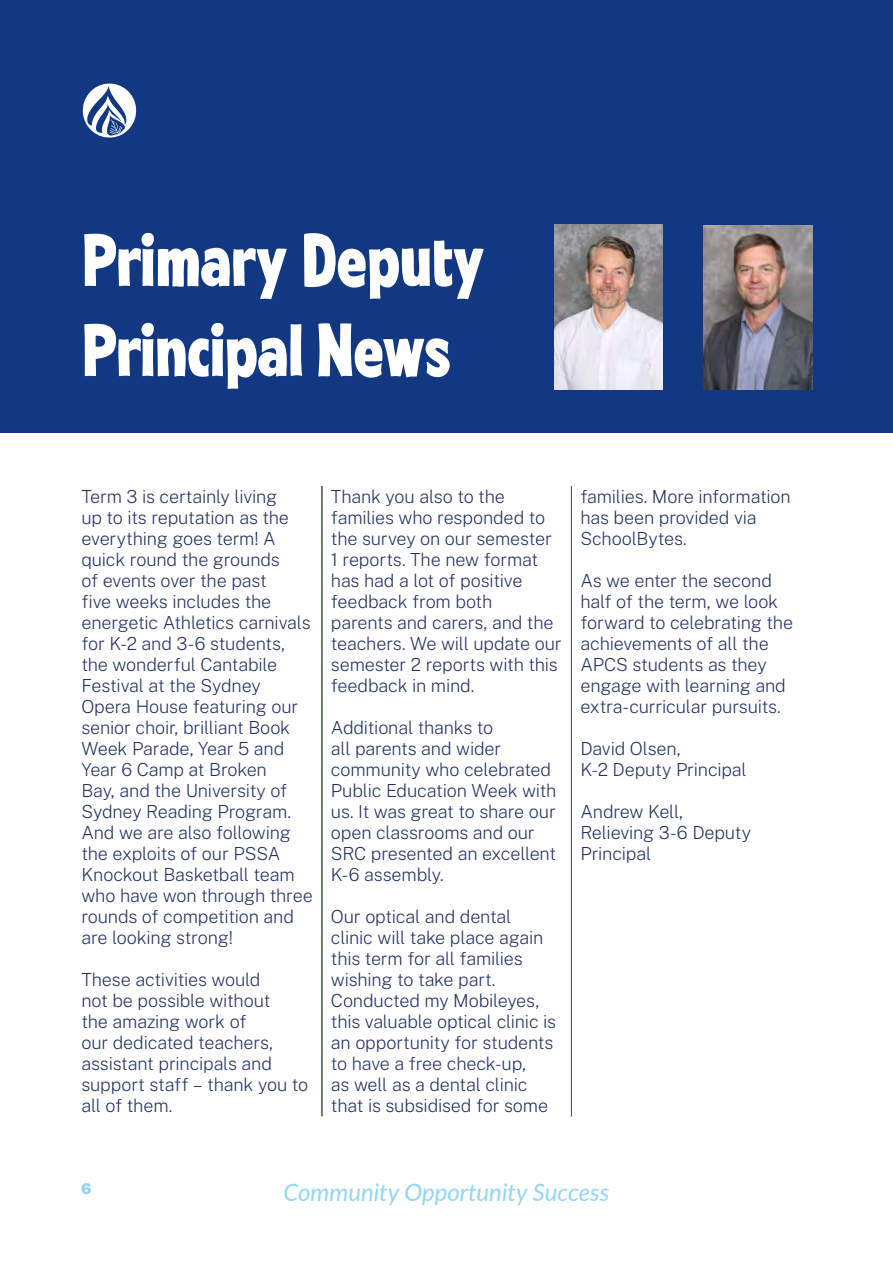
<style>
.page{position:relative;width:893px;height:1263px;background:#fff}
.page>*{position:absolute;margin:0;border:0;box-sizing:border-box;transform-origin:0 0}
.t1{font:75px/90px "Pesto Fresco";letter-spacing:-.03em;color:#fff}
.t2{font:italic 24px "Lato";color:#90d7f5}
.TXT{font:200 18px/21px "Public Sans";letter-spacing:-.01em;color:#1f2f5f}
.t3{font:900 15px "Public Sans";color:#92d6f3}
.s1{color:#92d6f3}
</style>
<div class="page">
<div style="left:0;top:0;width:893px;height:432px;background:#113880"></div>
<svg style="left:82px;top:83px;width:55px;height:55px"></svg>
<img style="left:704px;top:226px;width:108px;height:163px">
<img style="left:554px;top:225px;width:109px;height:164px">
<hr style="left:322px;top:486px;width:1px;height:630px;background:#3d563e">
<hr style="left:571px;top:486px;width:1px;height:630px;background:#3d563e">
<p class="t1" style="left:81px;top:213px;width:407px">Primary Deputy<br>Principal News</p>
<p class="TXT" style="left:81px;top:485px;width:233px">Term 3 is certainly living<br>up to its reputation as the everything goes term! A quick round the grounds<br>of events over the past<br>five weeks includes the energetic Athletics carnivals for K-2 and 3-6 students, the wonderful Cantabile<br>Festival at the Sydney<br>Opera House featuring our senior choir, brilliant Book<br>Week Parade, Year 5 and<br>Year 6 Camp at Broken<br>Bay, and the University of<br>Sydney Reading Program.<br>And we are also following the exploits of our PSSA<br>Knockout Basketball team who have won through three rounds of competition and are looking strong!</p>
<p class="TXT" style="left:81px;top:969px;width:228px">These activities would<br>not be possible without<br>the amazing work of<br>our dedicated teachers, assistant principals and support staff – thank you to all of them.</p>
<p class="TXT" style="left:331px;top:485px;width:232px">Thank you also to the families who responded to the survey on our semester<br>1 reports. The new format has had a lot of positive feedback from both<br>parents and carers, and the teachers. We will update our semester 2 reports with this feedback in mind.</p>
<p class="TXT" style="left:331px;top:716px;width:227px">Additional thanks to<br>all parents and wider community who celebrated<br>Public Education Week with us. It was great to share our open classrooms and our<br>SRC presented an excellent<br>K-6 assembly.</p>
<p class="TXT" style="left:331px;top:905px;width:227px">Our optical and dental clinic will take place again this term for all families wishing to take part.<br>Conducted my Mobileyes, this valuable optical clinic is an opportunity for students to have a free check-up,<br>as well as a dental clinic that is subsidised for some</p>
<p class="TXT" style="left:580px;top:486px;width:212px">families. More information has been provided via<br>SchoolBytes.</p>
<p class="TXT" style="left:580px;top:570px;width:214px">As we enter the second half of the term, we look forward to celebrating the achievements of all the<br>APCS students as they engage with learning and extra-curricular pursuits.</p>
<p class="TXT" style="left:580px;top:738px;width:102px">David Olsen,</p>
<p class="TXT" style="left:580px;top:759px;width:168px">K-2 Deputy Principal</p>
<p class="TXT" style="left:580px;top:801px;width:104px">Andrew Kell,</p>
<p class="TXT" style="left:580px;top:822px;width:172px">Relieving 3-6 Deputy<br>Principal</p>
<p class="t3" style="left:81px;top:1176px;width:12px">6</p>
<h2 class="t2" style="left:284px;top:1175px;width:327px"><span class="s1">Community</span> Opportunity Success</h2>
</div>
